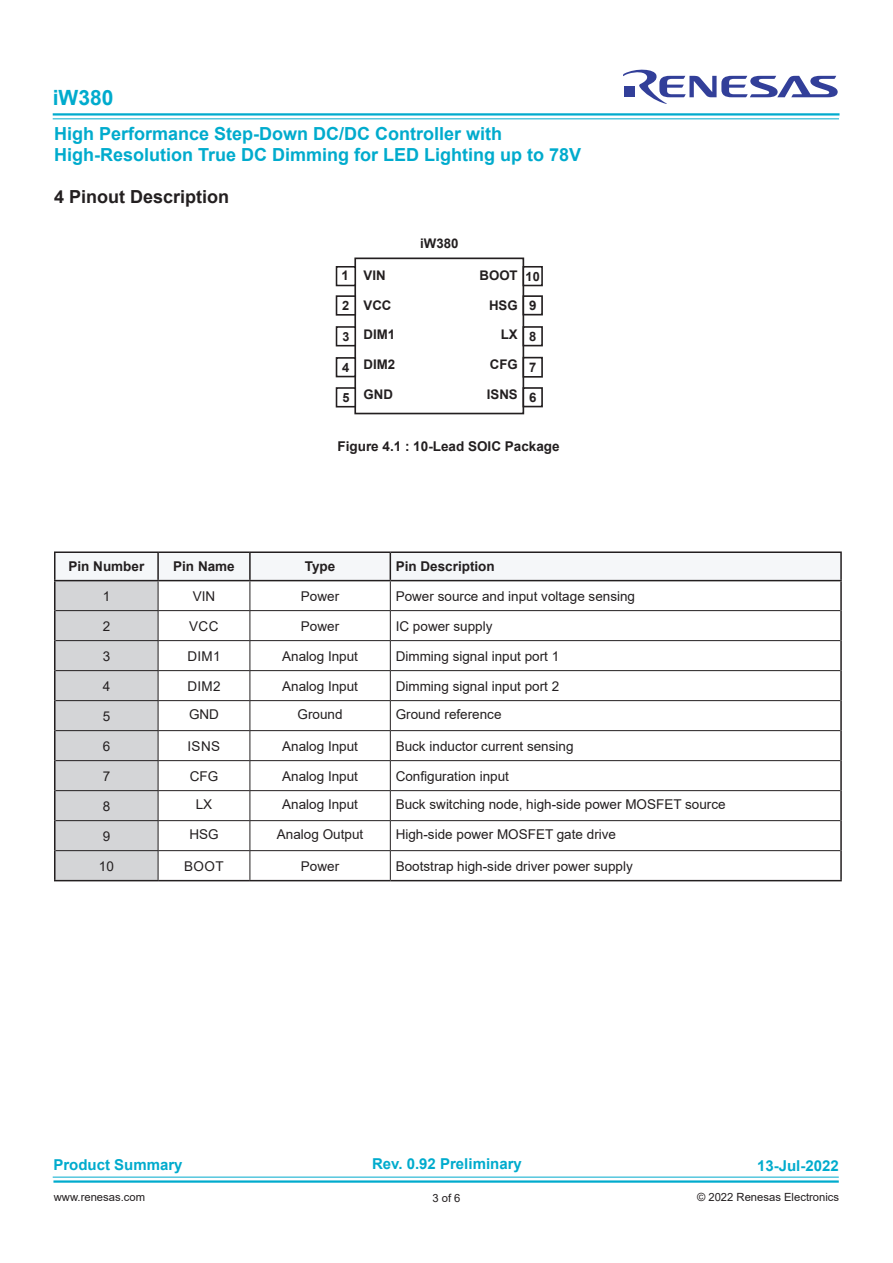
<style>
.page{position:relative;width:893px;height:1263px;background:#fff}
.page>*{position:absolute;margin:0;border:0;box-sizing:border-box;transform-origin:0 0}
.t1{font:700 21px "Arial";color:#00abcd}
.t2{font:700 18px/21.6px "Arial";color:#00abcd}
.t3{font:700 18px "Arial";color:#231f20}
.t4{font:700 15px "Arial";color:#00abcd}
.Table_Body_Text{font:13.5px "Arial";color:#231f20}
.Table_Head_02{font:700 13.5px "Arial";color:#231f20}
.t5{font:700 13.2px "Arial";color:#231f20}
.t6{font:700 13.05px "Arial";color:#231f20}
.t7{font:700 12.9px "Arial";color:#231f20}
.t8{font:700 12.75px "Arial";color:#231f20}
.t9{font:700 12.45px "Arial";color:#231f20}
.t10{font:11.25px "Arial";color:#231f20}
</style>
<div class="page">
<hr style="left:53px;top:113px;width:786px;height:3px;background:#00abcd">
<hr style="left:53px;top:1180px;width:786px;height:3px;background:#00abcd">
<hr style="left:53px;top:118px;width:786px;height:1px;background:#00abcd">
<hr style="left:53px;top:1177px;width:786px;height:1px;background:#00abcd">
<svg style="left:623px;top:69px;width:215px;height:35px"></svg>
<hr style="left:54px;top:581px;width:2px;height:30px;background:#231f20">
<hr style="left:54px;top:611px;width:2px;height:30px;background:#231f20">
<hr style="left:54px;top:641px;width:2px;height:30px;background:#231f20">
<hr style="left:54px;top:671px;width:2px;height:30px;background:#231f20">
<hr style="left:54px;top:701px;width:2px;height:30px;background:#231f20">
<hr style="left:54px;top:731px;width:2px;height:30px;background:#231f20">
<hr style="left:54px;top:761px;width:2px;height:30px;background:#231f20">
<hr style="left:54px;top:791px;width:2px;height:30px;background:#231f20">
<hr style="left:54px;top:821px;width:2px;height:30px;background:#231f20">
<hr style="left:54px;top:851px;width:2px;height:29px;background:#231f20">
<hr style="left:54px;top:880px;width:104px;height:1px;background:#231f20">
<hr style="left:390px;top:580px;width:452px;height:1px;background:#231f20">
<hr style="left:840px;top:581px;width:2px;height:30px;background:#231f20">
<hr style="left:840px;top:611px;width:2px;height:30px;background:#231f20">
<hr style="left:840px;top:641px;width:2px;height:30px;background:#231f20">
<hr style="left:840px;top:671px;width:2px;height:30px;background:#231f20">
<hr style="left:840px;top:701px;width:2px;height:30px;background:#231f20">
<hr style="left:840px;top:731px;width:2px;height:30px;background:#231f20">
<hr style="left:840px;top:761px;width:2px;height:30px;background:#231f20">
<hr style="left:840px;top:791px;width:2px;height:30px;background:#231f20">
<hr style="left:840px;top:821px;width:2px;height:30px;background:#231f20">
<hr style="left:840px;top:851px;width:2px;height:29px;background:#231f20">
<hr style="left:390px;top:880px;width:452px;height:1px;background:#231f20">
<hr style="left:54px;top:551px;width:104px;height:2px;background:#231f20">
<hr style="left:54px;top:553px;width:2px;height:27px;background:#231f20">
<hr style="left:158px;top:551px;width:92px;height:2px;background:#231f20">
<hr style="left:250px;top:551px;width:140px;height:2px;background:#231f20">
<hr style="left:390px;top:551px;width:452px;height:2px;background:#231f20">
<hr style="left:840px;top:553px;width:2px;height:27px;background:#231f20">
<hr style="left:54px;top:580px;width:104px;height:1px;background:#231f20">
<svg style="left:55px;top:552px;width:786px;height:329px"></svg>
<div style="left:354px;top:257px;width:170px;height:157px;border:2px solid #231f20"></div>
<div style="left:336px;top:266px;width:20px;height:20px;border:2px solid #231f20"></div>
<div style="left:336px;top:295px;width:20px;height:21px;border:2px solid #231f20"></div>
<div style="left:336px;top:326px;width:20px;height:20px;border:2px solid #231f20"></div>
<div style="left:523px;top:266px;width:20px;height:20px;border:2px solid #231f20"></div>
<div style="left:523px;top:326px;width:20px;height:20px;border:2px solid #231f20"></div>
<div style="left:522px;top:295px;width:21px;height:20px;border:2px solid #231f20"></div>
<div style="left:522px;top:357px;width:21px;height:21px;border:2px solid #231f20"></div>
<div style="left:336px;top:357px;width:20px;height:20px;border:2px solid #231f20"></div>
<div style="left:336px;top:387px;width:20px;height:20px;border:2px solid #231f20"></div>
<div style="left:522px;top:387px;width:21px;height:20px;border:2px solid #231f20"></div>
<h1 class="t1" style="left:53px;top:83px;width:62px">iW380</h1>
<h2 class="t2" style="left:54px;top:123px;width:529px">High Performance Step-Down DC/DC Controller with<br>High-Resolution True DC Dimming for LED Lighting up to 78V</h2>
<p class="t3" style="left:54px;top:184px;width:177px">4 Pinout Description</p>
<p class="t5" style="left:420px;top:234px;width:40px">iW380</p>
<p class="t5" style="left:479px;top:266px;width:40px">BOOT</p>
<p class="t5" style="left:489px;top:296px;width:30px">HSG</p>
<p class="t5" style="left:501px;top:325px;width:18px">LX</p>
<p class="t5" style="left:490px;top:355px;width:29px">CFG</p>
<p class="t5" style="left:487px;top:385px;width:32px">ISNS</p>
<p class="t5" style="left:341px;top:266px;width:9px">1</p>
<p class="t8" style="left:342px;top:297px;width:9px">2</p>
<p class="t9" style="left:342px;top:328px;width:8px">3</p>
<p class="t5" style="left:363px;top:266px;width:24px">VIN</p>
<p class="t5" style="left:363px;top:296px;width:29px">VCC</p>
<p class="t5" style="left:363px;top:325px;width:33px">DIM1</p>
<p class="t5" style="left:363px;top:355px;width:33px">DIM2</p>
<p class="t5" style="left:363px;top:385px;width:31px">GND</p>
<p class="t8" style="left:526px;top:267px;width:16px">10</p>
<p class="t5" style="left:529px;top:296px;width:9px">9</p>
<p class="t7" style="left:529px;top:327px;width:9px">8</p>
<p class="t7" style="left:342px;top:358px;width:9px">4</p>
<p class="t5" style="left:529px;top:358px;width:9px">7</p>
<p class="t8" style="left:342px;top:388px;width:9px">5</p>
<p class="t6" style="left:529px;top:388px;width:9px">6</p>
<p class="Table_Head_02" style="left:338px;top:437px;width:224px">Figure 4.1 : 10-Lead SOIC Package</p>
<p class="Table_Head_02" style="left:69px;top:556px;width:77px">Pin Number</p>
<p class="Table_Head_02" style="left:173px;top:556px;width:63px">Pin Name</p>
<p class="Table_Head_02" style="left:305px;top:556px;width:32px">Type</p>
<p class="Table_Head_02" style="left:396px;top:556px;width:101px">Pin Description</p>
<p class="Table_Body_Text" style="left:103px;top:587px;width:9px">1</p>
<p class="Table_Body_Text" style="left:193px;top:586px;width:24px">VIN</p>
<p class="Table_Body_Text" style="left:301px;top:586px;width:40px">Power</p>
<p class="Table_Body_Text" style="left:396px;top:586px;width:241px">Power source and input voltage sensing</p>
<p class="Table_Body_Text" style="left:103px;top:617px;width:9px">2</p>
<p class="Table_Body_Text" style="left:189px;top:616px;width:31px">VCC</p>
<p class="Table_Body_Text" style="left:301px;top:616px;width:40px">Power</p>
<p class="Table_Body_Text" style="left:396px;top:616px;width:98px">IC power supply</p>
<p class="Table_Body_Text" style="left:103px;top:647px;width:9px">3</p>
<p class="Table_Body_Text" style="left:187px;top:646px;width:35px">DIM1</p>
<p class="Table_Body_Text" style="left:282px;top:646px;width:77px">Analog Input</p>
<p class="Table_Body_Text" style="left:396px;top:646px;width:165px">Dimming signal input port 1</p>
<p class="Table_Body_Text" style="left:103px;top:677px;width:9px">4</p>
<p class="Table_Body_Text" style="left:187px;top:676px;width:35px">DIM2</p>
<p class="Table_Body_Text" style="left:282px;top:676px;width:77px">Analog Input</p>
<p class="Table_Body_Text" style="left:396px;top:676px;width:165px">Dimming signal input port 2</p>
<p class="Table_Body_Text" style="left:103px;top:707px;width:9px">5</p>
<p class="Table_Body_Text" style="left:189px;top:705px;width:31px">GND</p>
<p class="Table_Body_Text" style="left:298px;top:705px;width:47px">Ground</p>
<p class="Table_Body_Text" style="left:396px;top:705px;width:107px">Ground reference</p>
<p class="Table_Body_Text" style="left:103px;top:737px;width:9px">6</p>
<p class="Table_Body_Text" style="left:188px;top:736px;width:34px">ISNS</p>
<p class="Table_Body_Text" style="left:282px;top:736px;width:77px">Analog Input</p>
<p class="Table_Body_Text" style="left:396px;top:736px;width:179px">Buck inductor current sensing</p>
<p class="Table_Body_Text" style="left:103px;top:767px;width:9px">7</p>
<p class="Table_Body_Text" style="left:190px;top:766px;width:30px">CFG</p>
<p class="Table_Body_Text" style="left:282px;top:766px;width:77px">Analog Input</p>
<p class="Table_Body_Text" style="left:396px;top:766px;width:115px">Configuration input</p>
<p class="Table_Body_Text" style="left:103px;top:797px;width:9px">8</p>
<p class="Table_Body_Text" style="left:196px;top:795px;width:18px">LX</p>
<p class="Table_Body_Text" style="left:282px;top:795px;width:77px">Analog Input</p>
<p class="Table_Body_Text" style="left:396px;top:795px;width:331px">Buck switching node, high-side power MOSFET source</p>
<p class="Table_Body_Text" style="left:103px;top:827px;width:9px">9</p>
<p class="Table_Body_Text" style="left:189px;top:825px;width:31px">HSG</p>
<p class="Table_Body_Text" style="left:277px;top:825px;width:88px">Analog Output</p>
<p class="Table_Body_Text" style="left:396px;top:825px;width:222px">High-side power MOSFET gate drive</p>
<p class="Table_Body_Text" style="left:99px;top:857px;width:17px">10</p>
<p class="Table_Body_Text" style="left:184px;top:856px;width:41px">BOOT</p>
<p class="Table_Body_Text" style="left:301px;top:856px;width:40px">Power</p>
<p class="Table_Body_Text" style="left:396px;top:856px;width:239px">Bootstrap high-side driver power supply</p>
<p class="t4" style="left:53px;top:1154px;width:131px">Product Summary</p>
<p class="t4" style="left:372px;top:1153px;width:151px">Rev. 0.92 Preliminary</p>
<p class="t4" style="left:757px;top:1155px;width:83px">13-Jul-2022</p>
<p class="t10" style="left:54px;top:1189px;width:93px">www.renesas.com</p>
<p class="t10" style="left:697px;top:1189px;width:144px">© 2022 Renesas Electronics</p>
<p class="t10" style="left:432px;top:1190px;width:30px">3 of 6</p>
</div>
